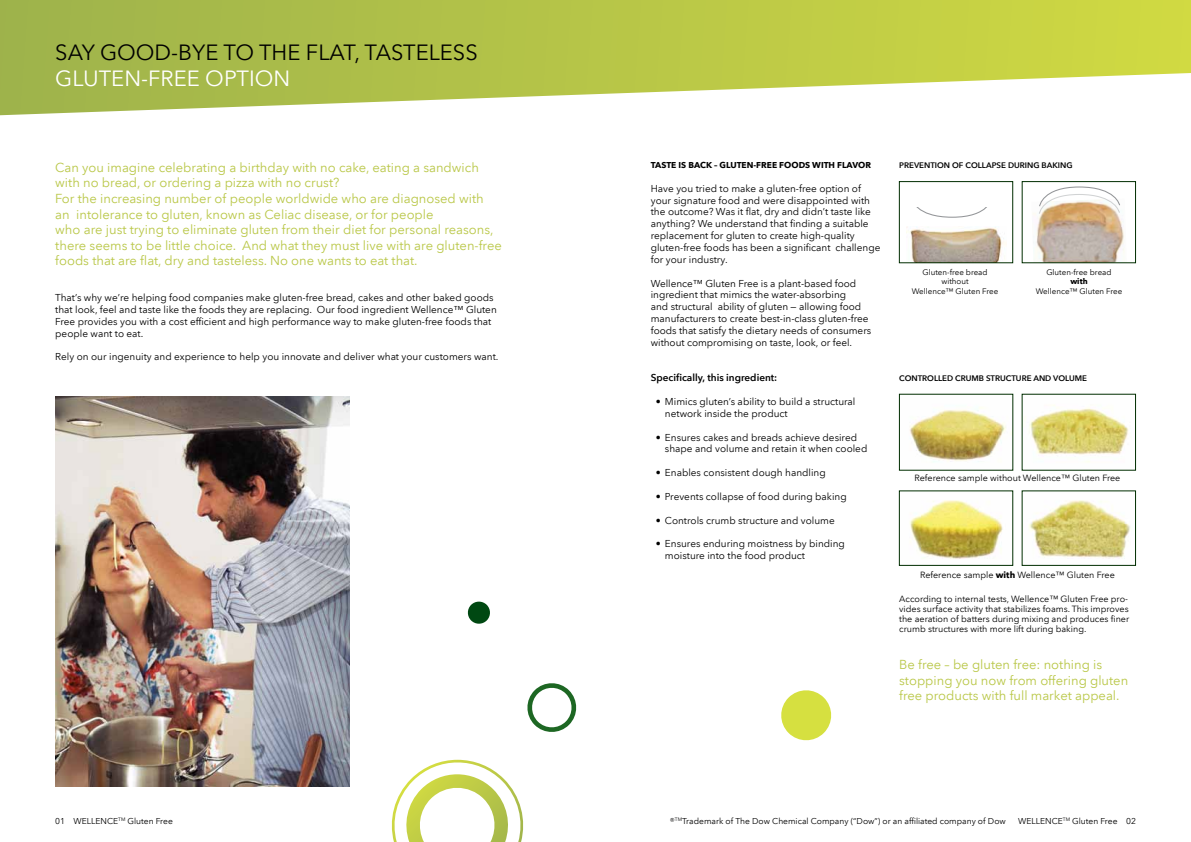
<style>
.page{position:relative;width:1191px;height:842px;background:#fff}
.page>*{position:absolute;margin:0;border:0;box-sizing:border-box;transform-origin:0 0}
.t1{font:22px "Avenir Next LT Com";color:#000}
.t2{font:22px "Avenir Next LT Com";color:#fff}
.t3{font:13px/15.6px "Avenir Next LT Com";color:#b9c747}
.t4{font:10px/11.8px "Avenir Next LT Com";color:#000}
.t5{font:600 10px "Avenir Next LT Com";color:#000}
.t6{font:9px/10px "Avenir Next LT Com";color:#000}
.t7{font:8.5px "Avenir Next LT Com";color:#000}
.t8{font:700 8.5px "Avenir Next LT Com";color:#000}
.t9{font:8px/9.6px "Avenir Next LT Com";color:#000;text-align:center}
.t10{font:600 8px "Avenir Next LT Com";color:#000}
.t11{font:700 8px "Avenir Next LT Com";color:#000}
.s1{font-weight:700}
</style>
<div class="page">
<svg style="left:0;top:0;width:1191px;height:115px"></svg>
<img style="left:55px;top:396px;width:294px;height:391px">
<svg style="left:781px;top:690px;width:51px;height:51px"></svg>
<svg style="left:527px;top:683px;width:50px;height:49px"></svg>
<svg style="left:467px;top:601px;width:23px;height:23px"></svg>
<svg style="left:391px;top:759px;width:133px;height:83px"></svg>
<img style="left:906px;top:227px;width:100px;height:34px">
<div style="left:899px;top:181px;width:114px;height:82px;border:1px solid #002d00"></div>
<img style="left:1033px;top:213px;width:92px;height:48px">
<div style="left:1022px;top:181px;width:113px;height:82px;border:1px solid #002d00"></div>
<svg style="left:916px;top:207px;width:71px;height:11px"></svg>
<svg style="left:1038px;top:186px;width:82px;height:29px"></svg>
<img style="left:909px;top:407px;width:97px;height:55px">
<img style="left:1029px;top:405px;width:100px;height:57px">
<img style="left:910px;top:500px;width:93px;height:59px">
<img style="left:1029px;top:500px;width:102px;height:59px">
<h1 class="t1" style="left:55px;top:40px;width:63px">Say good</h1>
<h1 class="t1" style="left:171px;top:40px;width:207px">-bye to the flat, tast</h1>
<h1 class="t1" style="left:416px;top:40px;width:50px">eless</h1>
<h1 class="t2" style="left:55px;top:66px;width:237px">gluten-free option</h1>
<p class="t3" style="left:55px;top:160px;width:448px">Can you imagine celebrating a birthday with no cake, eating a sandwich with no bread, or ordering a pizza with no crust?<br>For the increasing number of people worldwide who are diagnosed with<br>an intolerance to gluten, known as Celiac disease, or for people<br>who are just trying to eliminate gluten from their diet for personal reasons, there seems to be little choice. And what they must live with are gluten-free foods that are flat, dry and tasteless. No one wants to eat that.</p>
<p class="t4" style="left:55px;top:292px;width:443px">That’s why we’re helping food companies make gluten-free bread, cakes and other baked goods that look, feel and taste like the foods they are replacing. Our food ingredient Wellence™ Gluten Free provides you with a cost efficient and high performance way to make gluten-free foods that people want to eat.</p>
<p class="t4" style="left:55px;top:351px;width:445px">Rely on our ingenuity and experience to help you innovate and deliver what your customers want.</p>
<p class="t8" style="left:651px;top:160px;width:222px">TASTE IS BACK – GLUTEN-FREE FOODS WITH FLAVOR</p>
<p class="t4" style="left:651px;top:182px;width:231px">H ave you tried to make a gluten-free option of your signature food and were disappointed with the outcome? Was it flat, dry and didn’t taste like anything? We understand that finding a suitable replacement for gluten to create high-quality gluten-free foods has been a significant challenge for your industry.</p>
<p class="t4" style="left:651px;top:277px;width:222px">Wellence™ Gluten Free is a plant-based food ingredient that mimics the water-absorbing<br>and structural ability of gluten — allowing food manufacturers to create best-in-class gluten-free foods that satisfy the dietary needs of consumers without compromising on taste, look, or feel.</p>
<p class="t5" style="left:651px;top:372px;width:128px">SPECIFICALLY, THIS INGREDIENT:</p>
<p class="t4" style="left:665px;top:396px;width:192px;text-indent:-9px">• Mimics gluten’s ability to build a structural network inside the product</p>
<p class="t4" style="left:665px;top:431px;width:204px;text-indent:-9px">• Ensures cakes and breads achieve desired shape and volume and retain it when cooled</p>
<p class="t4" style="left:656px;top:467px;width:171px">• Enables consistent dough handling</p>
<p class="t4" style="left:656px;top:490px;width:192px">• Prevents collapse of food during baking</p>
<p class="t4" style="left:656px;top:514px;width:181px">• Controls crumb structure and volume</p>
<p class="t4" style="left:665px;top:538px;width:181px;text-indent:-9px">• Ensures enduring moistness by binding moisture into the food product</p>
<p class="t10" style="left:899px;top:160px;width:175px">PREVENTION OF COLLAPSE DURING BAKING</p>
<p class="t9" style="left:911px;top:267px;width:88px">Gluten-free bread without<br>Wellence™ Gluten Free</p>
<p class="t9" style="left:1046px;top:267px;width:67px">Gluten-free bread</p>
<p class="t11" style="left:1070px;top:277px;width:19px">WITH</p>
<p class="t9" style="left:1035px;top:286px;width:88px">Wellence™ Gluten Free</p>
<p class="t10" style="left:899px;top:373px;width:189px">CONTROLLED CRUMB STRUCTURE AND VOLUME</p>
<p class="t6" style="left:914px;top:473px;width:207px">Reference sample without Wellence™ Gluten Free</p>
<p class="t6" style="left:920px;top:570px;width:196px">Reference sample <span class="s1">WITH</span> Wellence™ Gluten Free</p>
<p class="t6" style="left:899px;top:594px;width:232px">According to internal tests, Wellence™ Gluten Free pro&shy;vides surface activity that stabilizes foams. This improves the aeration of batters during mixing and produces finer crumb structures with more lift during baking.</p>
<h2 class="t3" style="left:899px;top:657px;width:231px">Be free – be gluten free: nothing is stopping you now from offering gluten free products with full market appeal.</h2>
<p class="t7" style="left:55px;top:816px;width:32px">01 WELLE</p>
<p class="t7" style="left:101px;top:816px;width:74px">NCE<sup>TM</sup> Gluten Free</p>
<p class="t7" style="left:670px;top:816px;width:337px">®<sup>TM</sup>Trademark of The Dow Chemical Company (“Dow”) or an affiliated company of Dow</p>
<p class="t7" style="left:1018px;top:816px;width:14px">WELLE</p>
<p class="t7" style="left:1045px;top:816px;width:92px">NCE<sup>TM</sup> Gluten Free 02</p>
</div>
